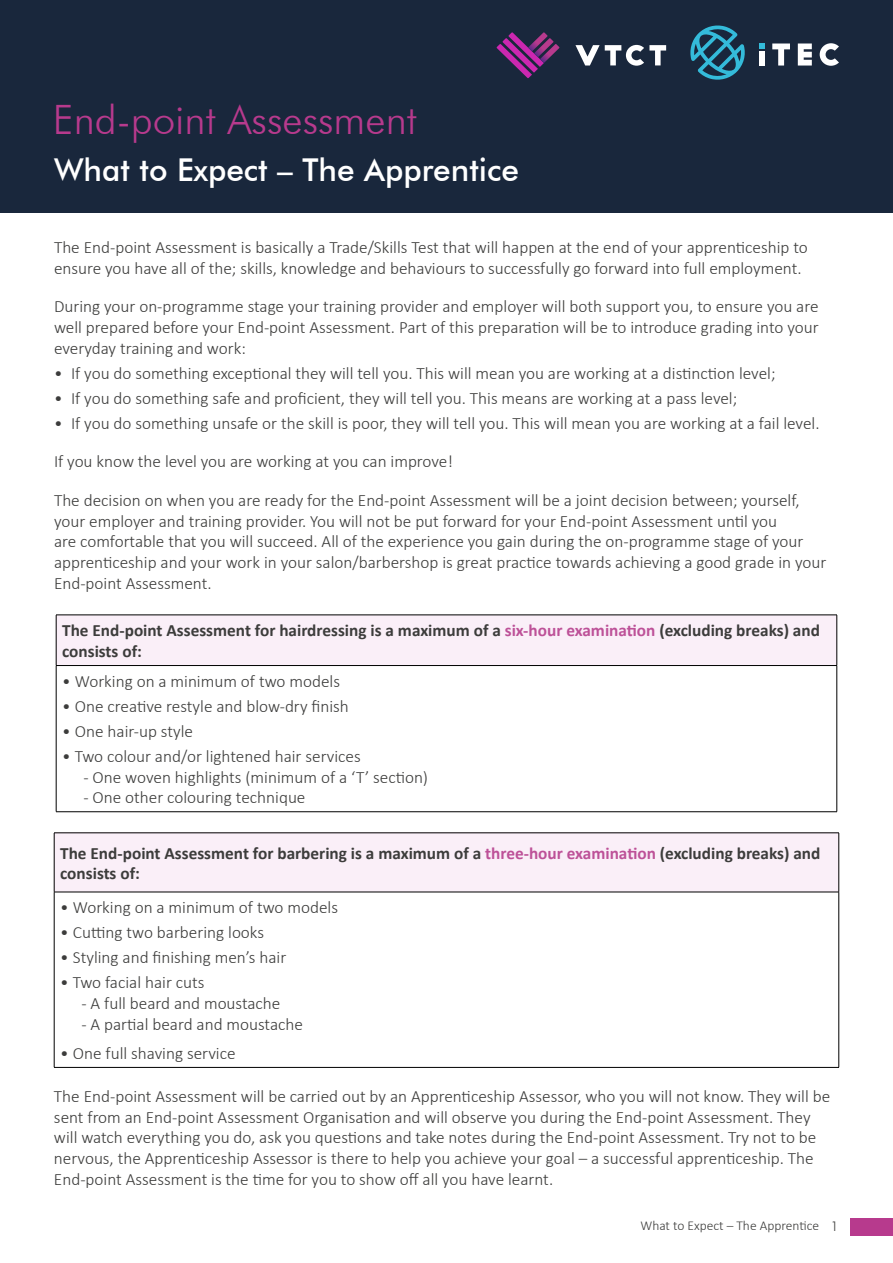
<style>
.page{position:relative;width:893px;height:1263px;background:#fff}
.page>*{position:absolute;margin:0;border:0;box-sizing:border-box;transform-origin:0 0}
.t1{font:300 40.5px "Futura BT";color:#b73a8d}
.t2{font:500 31.5px "Futura BT";color:#fff}
.t3{font:300 17.25px/20.7px "Calibri";color:#3c3c3b}
.t4{font:700 17.25px/20.7px "Calibri";color:#3c3c3b}
.t5{font:300 13.5px "Calibri";color:#3c3c3b}
.s1{color:#bd5198}
.s2{font-family:"Futura BT"}
</style>
<div class="page">
<div style="left:0;top:0;width:893px;height:213px;background:#19273c"></div>
<svg style="left:497px;top:32px;width:62px;height:46px"></svg>
<svg style="left:575px;top:45px;width:91px;height:21px"></svg>
<svg style="left:690px;top:26px;width:55px;height:54px"></svg>
<svg style="left:772px;top:44px;width:18px;height:22px"></svg>
<svg style="left:820px;top:43px;width:19px;height:23px"></svg>
<div style="left:759px;top:51px;width:5px;height:15px;background:#fff"></div>
<svg style="left:798px;top:44px;width:14px;height:22px"></svg>
<svg style="left:759px;top:43px;width:5px;height:6px"></svg>
<div style="left:56px;top:615px;width:781px;height:50px;background:#faeff8"></div>
<hr style="left:56px;top:615px;width:781px;height:1px;background:#000">
<hr style="left:56px;top:615px;width:1px;height:50px;background:#000">
<hr style="left:836px;top:615px;width:1px;height:50px;background:#000">
<hr style="left:56px;top:665px;width:781px;height:1px;background:#000">
<hr style="left:56px;top:666px;width:1px;height:145px;background:#000">
<hr style="left:836px;top:666px;width:1px;height:145px;background:#000">
<hr style="left:56px;top:811px;width:781px;height:1px;background:#000">
<div style="left:54px;top:833px;width:785px;height:59px;background:#faeff8"></div>
<hr style="left:54px;top:832px;width:785px;height:1px;background:#000">
<hr style="left:54px;top:833px;width:1px;height:59px;background:#000">
<hr style="left:838px;top:833px;width:1px;height:59px;background:#000">
<hr style="left:54px;top:892px;width:785px;height:1px;background:#000">
<hr style="left:54px;top:892px;width:1px;height:175px;background:#000">
<hr style="left:838px;top:892px;width:1px;height:175px;background:#000">
<hr style="left:54px;top:1067px;width:785px;height:1px;background:#000">
<div style="left:850px;top:1218px;width:43px;height:17px;background:#b73a8d"></div>
<h1 class="t1" style="left:53px;top:95px;width:365px">End-point Assessment</h1>
<h2 class="t2" style="left:54px;top:151px;width:466px">What to Expect – The Apprentice</h2>
<p class="t3" style="left:54px;top:237px;width:755px">The End-point Assessment is basically a Trade/Skills Test that will happen at the end of your apprenticeship to ensure you have all of the; skills, knowledge and behaviours to successfully go forward into full employment.</p>
<p class="t3" style="left:54px;top:296px;width:766px;text-align:justify">During your on-programme stage your training provider and employer will both support you, to ensure you are well prepared before your End-point Assessment. Part of this preparation will be to introduce grading into your everyday training and work:</p>
<p class="t3" style="left:54px;top:362px;width:723px">• If you do something exceptional they will tell you. This will mean you are working at a distinction level;</p>
<p class="t3" style="left:54px;top:387px;width:685px">• If you do something safe and proficient, they will tell you. This means are working at a pass level;</p>
<p class="t3" style="left:54px;top:412px;width:767px">• If you do something unsafe or the skill is poor, they will tell you. This will mean you are working at a fail level.</p>
<p class="t3" style="left:54px;top:451px;width:401px">If you know the level you are working at you can improve!</p>
<p class="t3" style="left:54px;top:490px;width:774px">The decision on when you are ready for the End-point Assessment will be a joint decision between; yourself, your employer and training provider. You will not be put forward for your End-point Assessment until you<br>are comfortable that you will succeed. All of the experience you gain during the on-programme stage of your apprenticeship and your work in your salon/barbershop is great practice towards achieving a good grade in your End-point Assessment.</p>
<p class="t4" style="left:62px;top:620px;width:759px">The End-point Assessment for hairdressing is a maximum of a <span class="s1">six-hour examination</span> (excluding breaks) and consists of:</p>
<p class="t3" style="left:62px;top:671px;width:279px">• Working on a minimum of two models</p>
<p class="t3" style="left:62px;top:696px;width:288px">• One creative restyle and blow-dry finish</p>
<p class="t3" style="left:62px;top:721px;width:132px">• One hair-up style</p>
<p class="t3" style="left:62px;top:745px;width:300px">• Two colour and/or lightened hair services</p>
<p class="t3" style="left:83px;top:766px;width:346px">- One woven highlights (minimum of a ‘T’ section)</p>
<p class="t3" style="left:83px;top:787px;width:224px">- One other colouring technique</p>
<p class="t4" style="left:60px;top:842px;width:762px">The End-point Assessment for barbering is a maximum of a <span class="s1">three-hour examination</span> (excluding breaks) and consists of:</p>
<p class="t3" style="left:60px;top:897px;width:279px">• Working on a minimum of two models</p>
<p class="t3" style="left:60px;top:922px;width:205px">• Cutting two barbering looks</p>
<p class="t3" style="left:60px;top:947px;width:228px">• Styling and finishing men’s hair</p>
<p class="t3" style="left:60px;top:972px;width:146px">• Two facial hair cuts</p>
<p class="t3" style="left:81px;top:993px;width:200px">- A full beard and moustache</p>
<p class="t3" style="left:81px;top:1013px;width:223px">- A partial beard and moustache</p>
<p class="t3" style="left:60px;top:1043px;width:177px">• One full shaving service</p>
<p class="t3" style="left:54px;top:1086px;width:778px">The End-point Assessment will be carried out by an Apprenticeship Assessor, who you will not know. They will be sent from an End-point Assessment Organisation and will observe you during the End-point Assessment. They will watch everything you do, ask you questions and take notes during the End-point Assessment. Try not to be nervous, the Apprenticeship Assessor is there to help you achieve your goal – a successful apprenticeship. The End-point Assessment is the time for you to show off all you have learnt.</p>
<p class="t5" style="left:640px;top:1217px;width:200px">What to Expect – The Apprentice <span class="s2">1</span></p>
</div>
